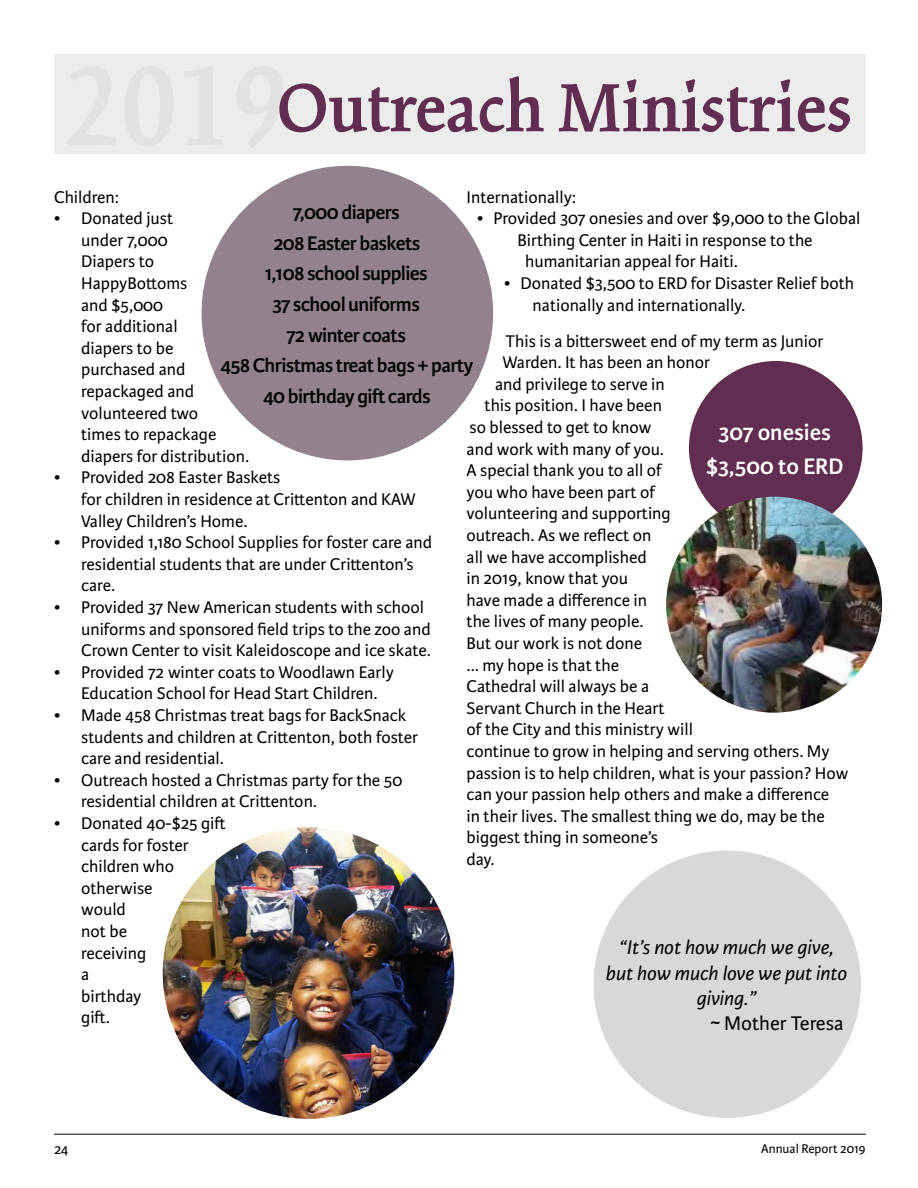
<style>
.page{position:relative;width:918px;height:1188px;background:#fff}
.page>*{position:absolute;margin:0;border:0;box-sizing:border-box;transform-origin:0 0}
.t1{font:600 75px "Kinesis Pro 3";color:#612d50}
.t2{font:600 24px/34.3px "Karmina Sans";color:#fff;text-align:center}
.t3{font:600 21px/30.6px "Karmina Sans";letter-spacing:-.03em;color:#000;text-align:center}
.t4{font:italic 21px/25.2px "Karmina Sans";color:#000;text-align:center}
.t5{font:21px "Karmina Sans";color:#000}
.t6{font:18px/21.6px "Karmina Sans";color:#000}
.t7{font:15px "Karmina Sans";color:#000}
.t8{font:13.5px "Karmina Sans";color:#000}
.s1{font-size:123.75px}
</style>
<div class="page">
<hr style="left:54px;top:1134px;width:812px;height:1px;background:#000">
<div style="left:54px;top:54px;width:811px;height:99px;background:#ebebed"></div>
<img style="left:163px;top:827px;width:291px;height:292px;border-radius:146px">
<div style="left:689px;top:361px;width:174px;height:174px;background:#612d50;border-radius:50%"></div>
<div style="left:202px;top:166px;width:291px;height:294px;background:#93828e;border-radius:50%"></div>
<img style="left:666px;top:497px;width:216px;height:216px;border-radius:108px">
<div style="left:593px;top:851px;width:268px;height:267px;background:#dad7db;border-radius:50%"></div>
<h1 class="t1" style="left:66px;top:64px;width:788px"><span class="s1">2019</span>Outreach Ministries</h1>
<p class="t6" style="left:54px;top:186px;width:66px">Children:</p>
<p class="t6" style="left:81px;top:208px;width:169px;text-indent:-27px">• Donated just<br>under 7,000<br>Diapers to<br>HappyBottoms<br>and $5,000<br>for additional<br>diapers to be purchased and repackaged and volunteered two<br>times to repackage diapers for distribution.</p>
<p class="t6" style="left:81px;top:467px;width:336px;text-indent:-27px">• Provided 208 Easter Baskets<br>for children in residence at Crittenton and KAW<br>Valley Children’s Home.</p>
<p class="t6" style="left:81px;top:532px;width:353px;text-indent:-27px">• Provided 1,180 School Supplies for foster care and residential students that are under Crittenton’s care.</p>
<p class="t6" style="left:81px;top:597px;width:351px;text-indent:-27px">• Provided 37 New American students with school uniforms and sponsored field trips to the zoo and<br>Crown Center to visit Kaleidoscope and ice skate.</p>
<p class="t6" style="left:54px;top:661px;width:341px;text-align:center">• Provided 72 winter coats to Woodlawn Early<br>Education School for Head Start Children.</p>
<p class="t6" style="left:81px;top:705px;width:339px;text-indent:-27px">• Made 458 Christmas treat bags for BackSnack students and children at Crittenton, both foster care and residential.</p>
<p class="t6" style="left:81px;top:769px;width:323px;text-indent:-27px">• Outreach hosted a Christmas party for the 50 residential children at Crittenton.</p>
<p class="t6" style="left:81px;top:813px;width:146px;text-indent:-27px">• Donated 40-$25 gift cards for foster children who otherwise<br>would<br>not be<br>receiving<br>a<br>birthday<br>gift.</p>
<p class="t6" style="left:467px;top:186px;width:111px">Internationally:</p>
<p class="t6" style="left:477px;top:208px;width:385px">• Provided 307 onesies and over $9,000 to the Global</p>
<p class="t6" style="left:518px;top:229px;width:297px">Birthing Center in Haiti in response to the</p>
<p class="t6" style="left:525px;top:251px;width:214px">humanitarian appeal for Haiti.</p>
<p class="t6" style="left:533px;top:273px;width:323px;text-indent:-29px">• Donated $3,500 to ERD for Disaster Relief both nationally and internationally.</p>
<p class="t6" style="left:506px;top:330px;width:319px">This is a bittersweet end of my term as Junior</p>
<p class="t6" style="left:503px;top:352px;width:209px">Warden. It has been an honor</p>
<p class="t6" style="left:495px;top:373px;width:171px">and privilege to serve in</p>
<p class="t6" style="left:485px;top:395px;width:179px">this position. I have been</p>
<p class="t6" style="left:470px;top:417px;width:183px">so blessed to get to know</p>
<p class="t6" style="left:467px;top:438px;width:199px">and work with many of you.</p>
<p class="t6" style="left:467px;top:460px;width:197px">A special thank you to all of</p>
<p class="t6" style="left:467px;top:481px;width:190px">you who have been part of</p>
<p class="t6" style="left:467px;top:503px;width:206px">volunteering and supporting</p>
<p class="t6" style="left:467px;top:525px;width:186px">outreach. As we reflect on</p>
<p class="t6" style="left:467px;top:546px;width:182px">all we have accomplished</p>
<p class="t6" style="left:467px;top:568px;width:163px">in 2019, know that you</p>
<p class="t6" style="left:467px;top:589px;width:182px">have made a difference in</p>
<p class="t6" style="left:467px;top:611px;width:178px">the lives of many people.</p>
<p class="t6" style="left:467px;top:633px;width:177px">But our work is not done</p>
<p class="t6" style="left:467px;top:654px;width:154px">... my hope is that the</p>
<p class="t6" style="left:467px;top:676px;width:184px">Cathedral will always be a</p>
<p class="t6" style="left:467px;top:697px;width:200px">Servant Church in the Heart</p>
<p class="t6" style="left:467px;top:719px;width:228px">of the City and this ministry will</p>
<p class="t6" style="left:467px;top:741px;width:365px">continue to grow in helping and serving others. My</p>
<p class="t6" style="left:467px;top:762px;width:383px">passion is to help children, what is your passion? How</p>
<p class="t6" style="left:467px;top:784px;width:364px">can your passion help others and make a difference</p>
<p class="t6" style="left:467px;top:805px;width:360px">in their lives. The smallest thing we do, may be the</p>
<p class="t6" style="left:467px;top:827px;width:193px">biggest thing in someone’s</p>
<p class="t6" style="left:467px;top:849px;width:29px">day.</p>
<p class="t3" style="left:220px;top:197px;width:254px">7,000 diapers<br>208 Easter baskets<br>1,108 school supplies<br>37 school uniforms<br>72 winter coats<br>458 Christmas treat bags + party<br>40 birthday gift cards</p>
<h2 class="t2" style="left:706px;top:415px;width:139px">307 onesies $3,500 to ERD</h2>
<p class="t4" style="left:606px;top:935px;width:243px">“It’s not how much we give, but how much love we put into giving.”</p>
<p class="t5" style="left:710px;top:1011px;width:135px">~ Mother Teresa</p>
<p class="t7" style="left:54px;top:1141px;width:16px">24</p>
<p class="t8" style="left:761px;top:1141px;width:106px">Annual Report 2019</p>
</div>
